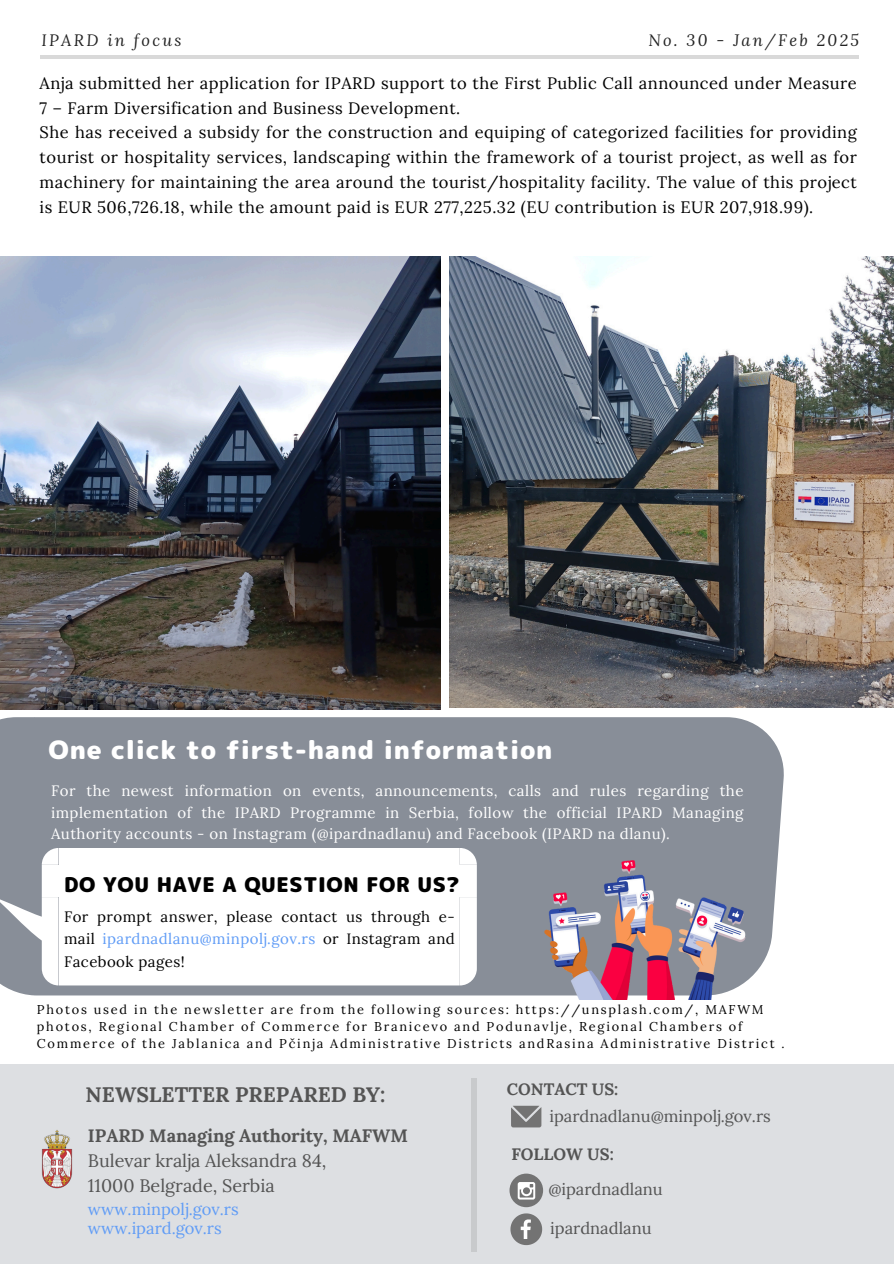
<style>
.page{position:relative;width:894px;height:1264px;background:#fff}
.page>*{position:absolute;margin:0;border:0;box-sizing:border-box;transform-origin:0 0}
.t1{font:25.35px "rounded mplus 1 p black";letter-spacing:.03em;color:#fff}
.t2{font:700 21px "Lora";color:#545454}
.t3{font:20.25px "rounded mplus 1 p black";letter-spacing:.03em;color:#000}
.t4{font:18px/24.8px "Lora";color:#545454}
.t5{font:16.5px/24.8px "Lora";letter-spacing:.03em;color:#000}
.t6{font:16.5px "Lora";color:#545454}
.t7{font:16.5px "Lora";color:#609cf6}
.t8{font:700 16.5px "Lora";color:#545454}
.t9{font:italic 16.35px "Lora";letter-spacing:.14em;color:#222}
.t10{font:15px/21.3px "Lora";letter-spacing:.03em;color:#fff;text-align:justify}
.t11{font:15px/22.5px "Lora";letter-spacing:.03em;color:#000;text-align:justify}
.t12{font:12.75px/17px "Lora";letter-spacing:.14em;color:#000}
.s1{color:#609cf6}
.s2{font-weight:700}
</style>
<div class="page">
<hr style="left:40px;top:55px;width:818px;height:4px;background:#d9d9d9">
<img style="left:0;top:256px;width:440px;height:453px">
<img style="left:449px;top:256px;width:444px;height:451px">
<div style="left:0;top:1064px;width:893px;height:199px;background:#dddfe2"></div>
<svg style="left:510px;top:1213px;width:32px;height:32px"></svg>
<div style="left:509px;top:1173px;width:34px;height:34px;background:#737373;border-radius:50%"></div>
<svg style="left:517px;top:1182px;width:18px;height:17px"></svg>
<svg style="left:511px;top:1105px;width:30px;height:22px"></svg>
<div style="left:471px;top:1077px;width:5px;height:174px;background:#c8cacc"></div>
<div style="left:0;top:717px;width:783px;height:278px;background:#888e98"></div>
<img style="left:530px;top:850px;width:225px;height:149px">
<svg style="left:0;top:848px;width:476px;height:137px"></svg>
<img style="left:42px;top:1130px;width:31px;height:59px">
<h4 class="t9" style="left:41px;top:29px;width:141px">IPARD in focus</h4>
<h4 class="t9" style="left:648px;top:29px;width:212px">No. 30 - Јan/Feb 2025</h4>
<h4 class="t5" style="left:40px;top:70px;width:818px">Anja submitted her application for IPARD support to the First Public Call announced under Measure 7 – Farm Diversification and Business Development.<br>She has received a subsidy for the construction and equiping of categorized facilities for providing tourist or hospitality services, landscaping within the framework of a tourist project, as well as for machinery for maintaining the area around the tourist/hospitality facility. The value of this project is EUR 506,726.18, while the amount paid is EUR 277,225.32 (EU contribution is EUR 207,918.99).</h4>
<h4 class="t1" style="left:49px;top:731px;width:505px">One click to first-hand information</h4>
<h4 class="t10" style="left:51px;top:780px;width:693px">For the newest information on events, announcements, calls and rules regarding the implementation of the IPARD Programme in Serbia, follow the official IPARD Managing Authority accounts - on Instagram (@ipardnadlanu) and Facebook (IPARD na dlanu).</h4>
<h2 class="t3" style="left:64px;top:870px;width:397px">DO YOU HAVE A QUESTION FOR US?</h2>
<h3 class="t11" style="left:64px;top:905px;width:392px">For prompt answer, please contact us through e&shy;mail <span class="s1">ipardnadlanu@minpolj.gov.rs</span> or Instagram and Facebook pages!</h3>
<p class="t12" style="left:37px;top:1000px;width:749px">Photos used in the newsletter are from the following sources: https://unsplash.com/, MAFWM photos, Regional Chamber of Commerce for Branicevo and Podunavlje, Regional Chambers of<br>Commerce of the Jablanica and Pčinja Administrative Districts andRasina Administrative District .</p>
<h1 class="t2" style="left:86px;top:1080px;width:301px">NEWSLETTER PREPARED BY:</h1>
<p class="t4" style="left:88px;top:1122px;width:321px"><span class="s2">IPARD Managing Authority, MAFWM<br></span>Bulevar kralja Aleksandra 84,<br>11000 Belgrade, Serbia</p>
<h5 class="t7" style="left:88px;top:1198px;width:152px">www.minpolj.gov.rs</h5>
<h4 class="t7" style="left:88px;top:1217px;width:135px">www.ipard.gov.rs</h4>
<p class="t8" style="left:506px;top:1077px;width:113px">CONTACT US:</p>
<h5 class="t6" style="left:549px;top:1105px;width:223px">ipardnadlanu@minpolj.gov.rs</h5>
<p class="t8" style="left:511px;top:1143px;width:104px">FOLLOW US:</p>
<p class="t6" style="left:548px;top:1177px;width:116px">@ipardnadlanu</p>
<h2 class="t6" style="left:550px;top:1217px;width:103px">ipardnadlanu</h2>
</div>
